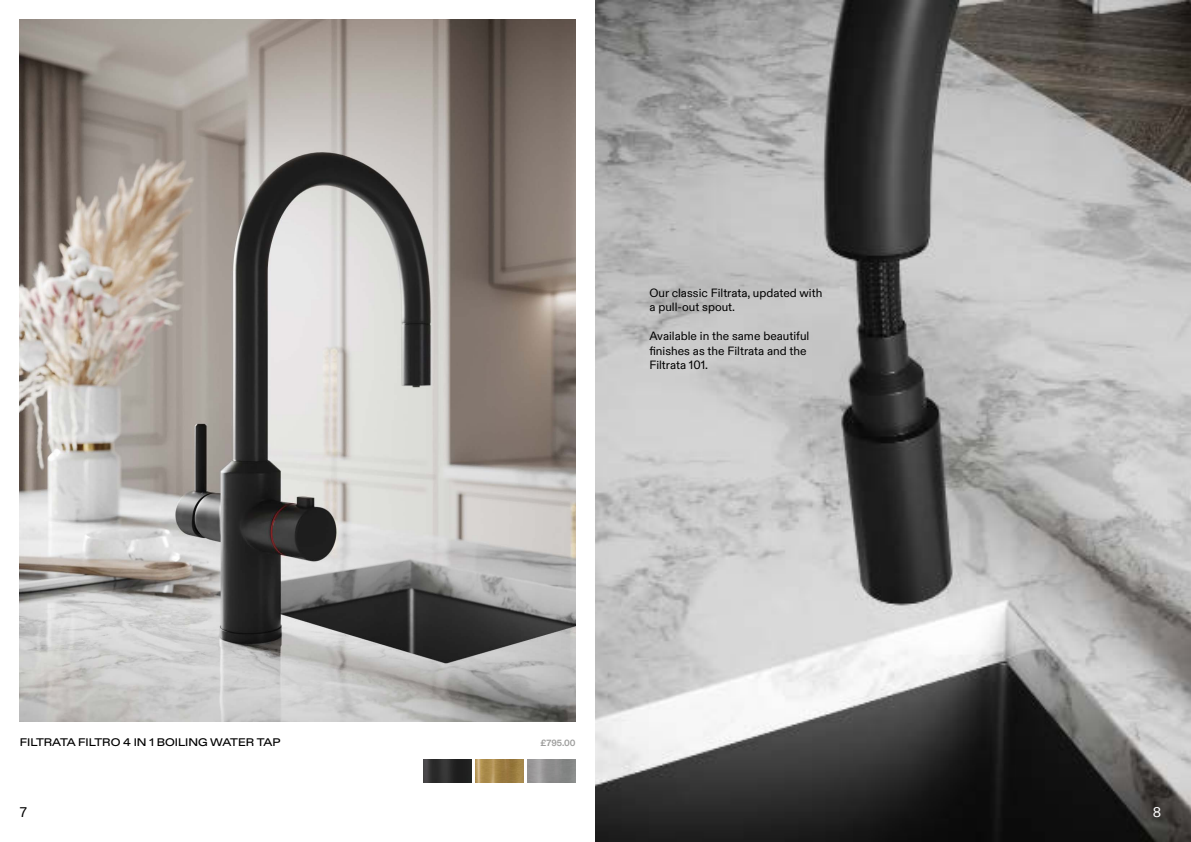
<style>
.page{position:relative;width:1191px;height:842px;background:#fff}
.page>*{position:absolute;margin:0;border:0;box-sizing:border-box;transform-origin:0 0}
.t1{font:14px "ABC Diatype";color:#000}
.t2{font:14px "ABC Diatype";color:#fff}
.t3{font:12px/14.4px "ABC Diatype";color:#000}
.t4{font:500 11px "ABC Diatype Extended";color:#000}
.t5{font:700 9px "ABC Diatype";color:#9d9d9c}
</style>
<div class="page">
<img style="left:20px;top:20px;width:555px;height:701px">
<img style="left:423px;top:759px;width:48px;height:24px">
<img style="left:475px;top:759px;width:48px;height:24px">
<img style="left:595px;top:0;width:596px;height:842px">
<p class="t3" style="left:649px;top:286px;width:174px">Our classic Filtrata, updated with a pull-out spout.</p>
<p class="t3" style="left:649px;top:329px;width:161px">Available in the same beautiful finishes as the Filtrata and the<br>Filtrata 101.</p>
<p class="t4" style="left:20px;top:736px;width:262px">FILTRATA FILTRO 4 IN 1 BOILING WATER TAP</p>
<p class="t5" style="left:540px;top:738px;width:37px">£795.00</p>
<p class="t1" style="left:20px;top:804px;width:9px">7</p>
<p class="t2" style="left:1152px;top:804px;width:10px">8</p>
</div>
